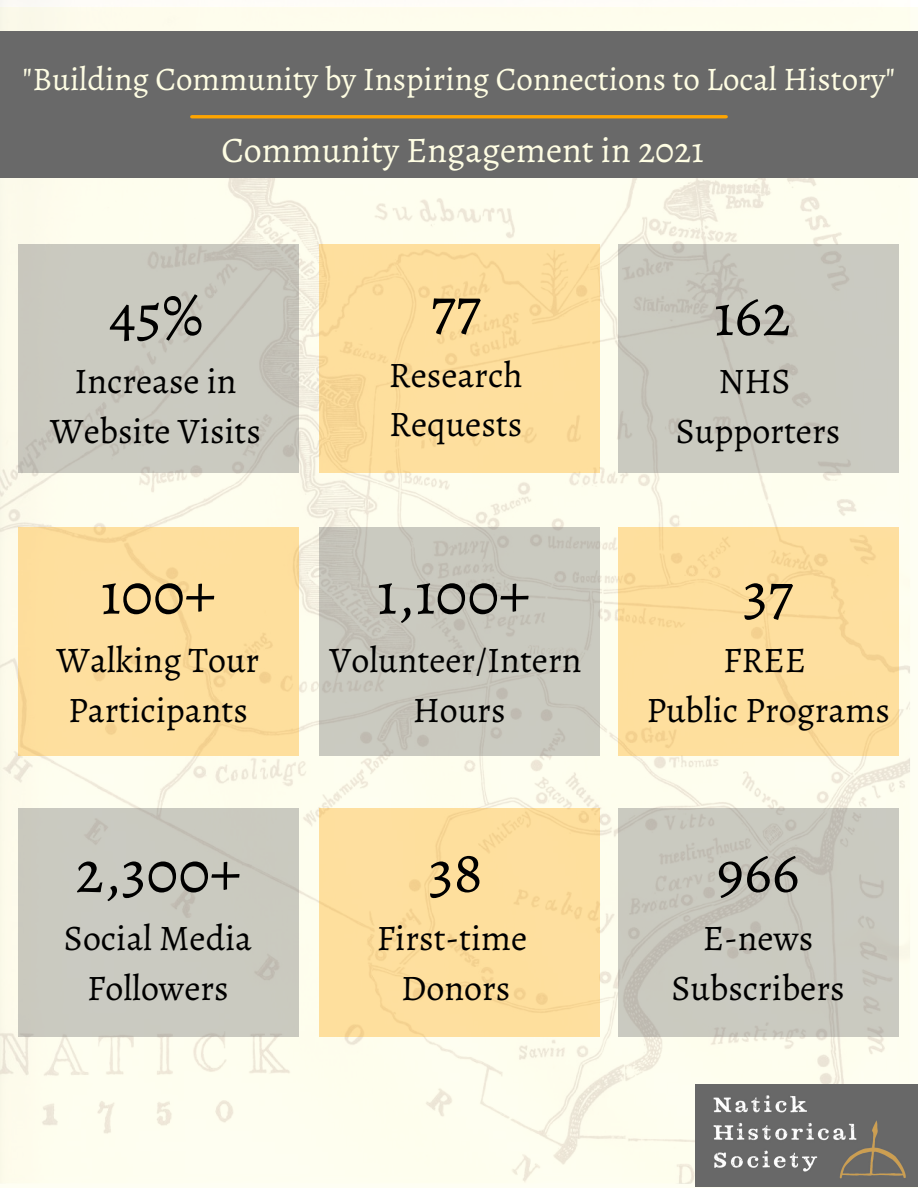
<style>
.page{position:relative;width:918px;height:1188px;background:#fff}
.page>*{position:absolute;margin:0;border:0;box-sizing:border-box;transform-origin:0 0}
.t1{font:60px "Alegreya";color:#000}
.t2{font:36px "Alegreya";color:#000}
.t3{font:36px "Alegreya";color:#fefde3}
.t4{font:33px "Alegreya";color:#fefde3}
</style>
<div class="page">
<img style="left:0;top:0;width:918px;height:1188px">
<img style="left:695px;top:1084px;width:223px;height:103px">
<div style="left:0;top:31px;width:918px;height:147px;background:#696969"></div>
<hr style="left:192px;top:115px;width:534px;height:3px;background:#ffa500">
<div style="left:18px;top:245px;width:280px;height:228px;background:#cacac0"></div>
<div style="left:319px;top:245px;width:280px;height:228px;background:#fedf9d"></div>
<div style="left:618px;top:245px;width:280px;height:228px;background:#cacac0"></div>
<div style="left:319px;top:527px;width:280px;height:229px;background:linear-gradient(to right,#c7c6bc,#c9c8be)"></div>
<div style="left:18px;top:527px;width:280px;height:229px;background:#fedf9d"></div>
<div style="left:618px;top:527px;width:280px;height:229px;background:#fedf9e"></div>
<div style="left:18px;top:808px;width:280px;height:229px;background:#cacac0"></div>
<div style="left:319px;top:808px;width:280px;height:229px;background:#fedf9d"></div>
<div style="left:618px;top:808px;width:280px;height:229px;background:linear-gradient(to right,#c8c6bc,#c9c8bf)"></div>
<p class="t4" style="left:23px;top:56px;width:874px">"Building Community by Inspiring Connections to Local History"</p>
<p class="t3" style="left:221px;top:125px;width:484px">Community Engagement in 2021</p>
<p class="t1" style="left:109px;top:274px;width:95px">45%</p>
<p class="t2" style="left:74px;top:357px;width:164px">Increase in</p>
<p class="t2" style="left:50px;top:406px;width:212px">Website Visits</p>
<p class="t1" style="left:101px;top:553px;width:116px">100+</p>
<p class="t2" style="left:57px;top:635px;width:204px">Walking Tour</p>
<p class="t2" style="left:68px;top:685px;width:181px">Participants</p>
<p class="t1" style="left:75px;top:831px;width:167px">2,300+</p>
<p class="t2" style="left:64px;top:914px;width:189px">Social Media</p>
<p class="t2" style="left:87px;top:963px;width:143px">Followers</p>
<p class="t1" style="left:430px;top:267px;width:52px">77</p>
<p class="t2" style="left:389px;top:350px;width:135px">Research</p>
<p class="t2" style="left:389px;top:400px;width:135px">Requests</p>
<p class="t1" style="left:377px;top:553px;width:154px">1,100+</p>
<p class="t2" style="left:330px;top:635px;width:253px">Volunteer/Intern</p>
<p class="t2" style="left:413px;top:685px;width:94px">Hours</p>
<p class="t1" style="left:429px;top:831px;width:56px">38</p>
<p class="t2" style="left:377px;top:914px;width:152px">First-time</p>
<p class="t2" style="left:401px;top:963px;width:111px">Donors</p>
<p class="t1" style="left:714px;top:274px;width:78px">162</p>
<p class="t2" style="left:718px;top:357px;width:74px">NHS</p>
<p class="t2" style="left:676px;top:406px;width:166px">Supporters</p>
<p class="t1" style="left:743px;top:553px;width:52px">37</p>
<p class="t2" style="left:723px;top:635px;width:84px">FREE</p>
<p class="t2" style="left:646px;top:685px;width:245px">Public Programs</p>
<p class="t1" style="left:717px;top:831px;width:84px">966</p>
<p class="t2" style="left:703px;top:914px;width:112px">E-news</p>
<p class="t2" style="left:672px;top:963px;width:175px">Subscribers</p>
</div>
